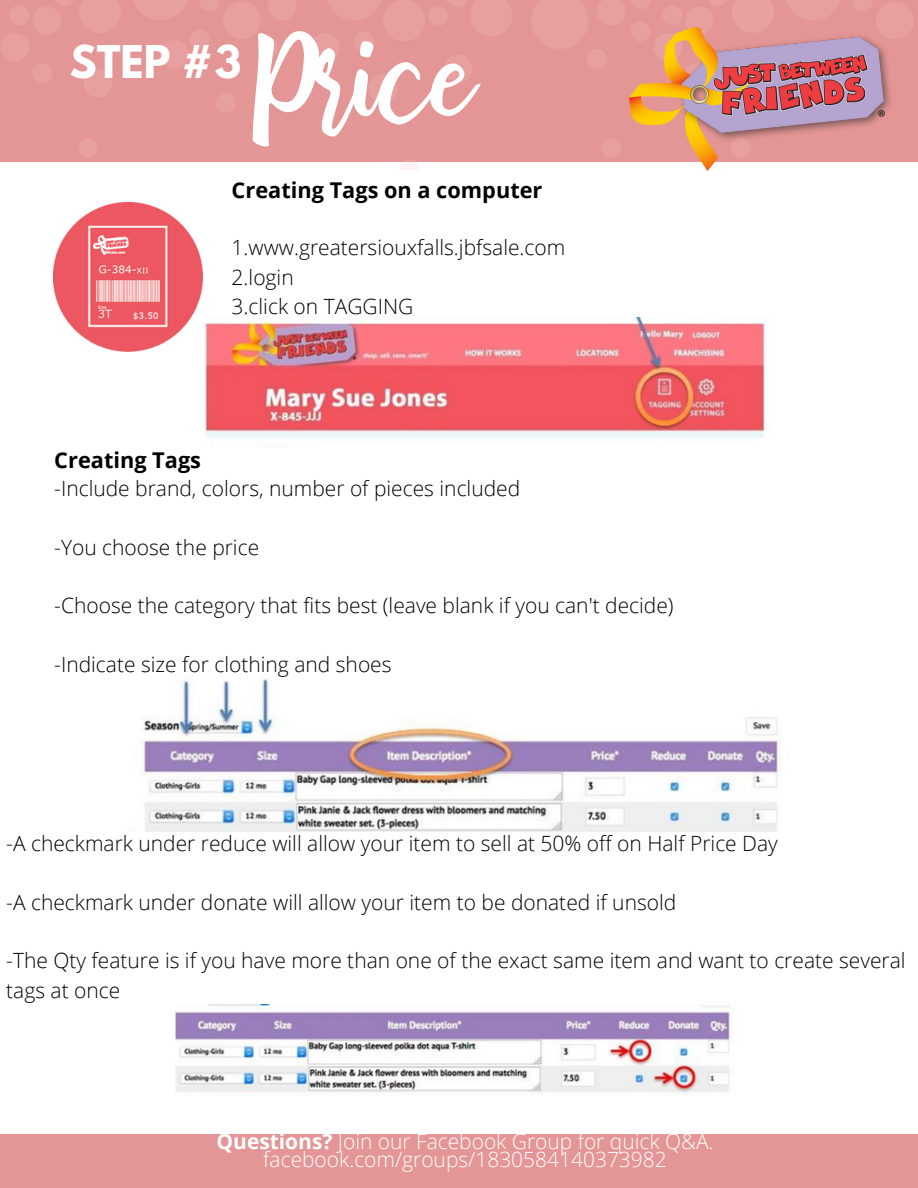
<style>
.page{position:relative;width:918px;height:1188px;background:#fff}
.page>*{position:absolute;margin:0;border:0;box-sizing:border-box;transform-origin:0 0}
.t1{font:116.55px "bhatoshine";color:#fff}
.t2{font:700 40.05px "League Spartan";color:#fff}
.t3{font:700 21.75px "Open Sans";color:#000}
.t4{font:300 21px/29.2px "Open Sans";color:#000}
.t5{font:300 21px/17.7px "Open Sans";color:#fff;text-align:center}
.s1{font-weight:700}
</style>
<div class="page">
<img style="left:54px;top:203px;width:148px;height:148px">
<div style="left:0;top:0;width:917px;height:161px;background:#e39695"></div>
<div style="left:876px;top:2px;width:38px;height:37px;background:#e79f9f;border-radius:50%"></div>
<div style="left:160px;top:40px;width:29px;height:29px;background:#e79f9f;border-radius:50%"></div>
<div style="left:216px;top:93px;width:20px;height:20px;background:#e79f9f;border-radius:50%"></div>
<div style="left:78px;top:138px;width:20px;height:20px;background:#e79f9f;border-radius:50%"></div>
<div style="left:258px;top:37px;width:20px;height:20px;background:#e79f9f;border-radius:50%"></div>
<div style="left:189px;top:29px;width:20px;height:20px;background:#e79f9f;border-radius:50%"></div>
<div style="left:223px;top:2px;width:38px;height:37px;background:#e79f9f;border-radius:50%"></div>
<div style="left:383px;top:0;width:42px;height:42px;background:#e79f9f;border-radius:50%"></div>
<svg style="left:399px;top:161px;width:20px;height:9px"></svg>
<div style="left:587px;top:49px;width:20px;height:20px;background:#e79f9f;border-radius:50%"></div>
<div style="left:428px;top:6px;width:20px;height:20px;background:#e79f9f;border-radius:50%"></div>
<div style="left:354px;top:32px;width:20px;height:20px;background:#e79f9f;border-radius:50%"></div>
<div style="left:601px;top:138px;width:20px;height:20px;background:#e79f9f;border-radius:50%"></div>
<img style="left:629px;top:27px;width:268px;height:143px">
<div style="left:0;top:1134px;width:917px;height:54px;background:#e39695"></div>
<img style="left:142px;top:673px;width:639px;height:159px">
<img style="left:205px;top:318px;width:561px;height:120px">
<img style="left:175px;top:1005px;width:557px;height:90px">
<h2 class="t2" style="left:70px;top:42px;width:173px">STEP #3</h2>
<h1 class="t1" style="left:256px;top:-8px;width:218px">Price</h1>
<p class="t3" style="left:232px;top:175px;width:312px">Creating Tags on a computer</p>
<p class="t4" style="left:232px;top:233px;width:335px">1.www.greatersiouxfalls.jbfsale.com<br>2.login<br>3.click on TAGGING</p>
<p class="t3" style="left:54px;top:445px;width:148px">Creating Tags</p>
<p class="t4" style="left:54px;top:474px;width:467px">-Include brand, colors, number of pieces included</p>
<p class="t4" style="left:54px;top:532px;width:206px">-You choose the price</p>
<p class="t4" style="left:54px;top:591px;width:621px">-Choose the category that fits best (leave blank if you can't decide)</p>
<p class="t4" style="left:54px;top:649px;width:339px">-Indicate size for clothing and shoes</p>
<p class="t4" style="left:6px;top:829px;width:773px">-A checkmark under reduce will allow your item to sell at 50% off on Half Price Day</p>
<p class="t4" style="left:6px;top:887px;width:672px">-A checkmark under donate will allow your item to be donated if unsold</p>
<p class="t4" style="left:6px;top:946px;width:901px">-The Qty feature is if you have more than one of the exact same item and want to create several tags at once</p>
<p class="t5" style="left:217px;top:1132px;width:499px"><span class="s1">Questions?</span> Join our Facebook Group for quick Q&amp;A. facebook.com/groups/1830584140373982</p>
</div>
